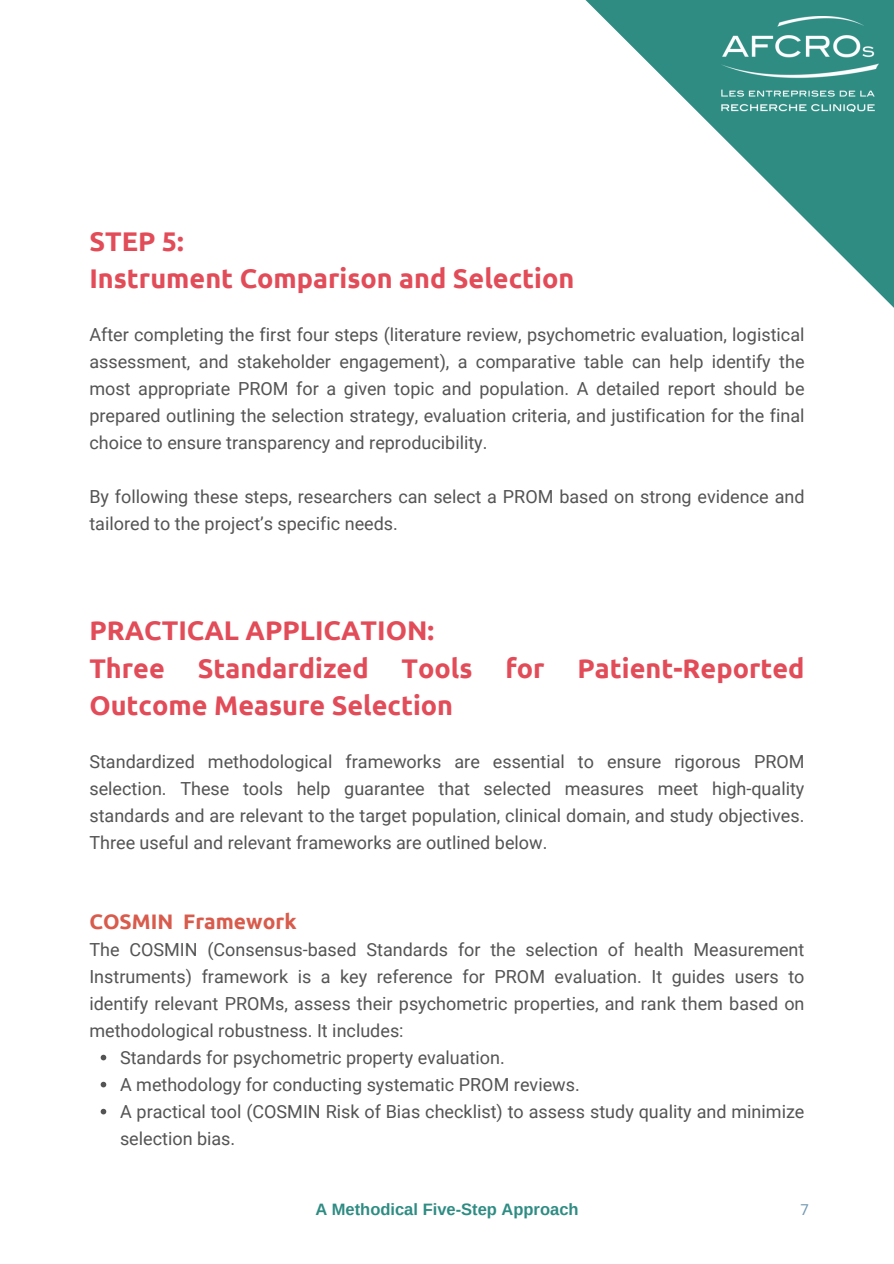
<style>
.page{position:relative;width:894px;height:1264px;background:#fff}
.page>*{position:absolute;margin:0;border:0;box-sizing:border-box;transform-origin:0 0}
.t1{font:700 27px/37.2px "Ubuntu";color:#e24c58}
.t2{font:700 21px "Ubuntu";color:#d85b4c}
.t3{font:18px/27px "Roboto";color:#545454;text-align:justify}
.t4{font:700 16.5px "Arimo";color:#2e8c83}
.t5{font:15px "Roboto";color:#7098b3}
</style>
<div class="page">
<svg style="left:585px;top:0;width:308px;height:307px"></svg>
<svg style="left:101px;top:1054px;width:5px;height:6px"></svg>
<svg style="left:101px;top:1081px;width:5px;height:6px"></svg>
<svg style="left:101px;top:1108px;width:5px;height:6px"></svg>
<p class="t1" style="left:89px;top:222px;width:486px">STEP 5:<br>Instrument Comparison and Selection</p>
<h1 class="t3" style="left:89px;top:321px;width:716px">After completing the first four steps (literature review, psychometric evaluation, logistical assessment, and stakeholder engagement), a comparative table can help identify the most appropriate PROM for a given topic and population. A detailed report should be prepared outlining the selection strategy, evaluation criteria, and justification for the final choice to ensure transparency and reproducibility.</h1>
<p class="t3" style="left:89px;top:483px;width:716px">By following these steps, researchers can select a PROM based on strong evidence and tailored to the project’s specific needs.</p>
<p class="t1" style="left:89px;top:611px;width:346px">PRACTICAL APPLICATION:</p>
<h1 class="t1" style="left:89px;top:649px;width:716px">Three Standardized Tools for Patient-Reported<br>Outcome Measure Selection</h1>
<p class="t3" style="left:89px;top:748px;width:716px">Standardized methodological frameworks are essential to ensure rigorous PROM selection. These tools help guarantee that selected measures meet high-quality standards and are relevant to the target population, clinical domain, and study objectives.<br>Three useful and relevant frameworks are outlined below.</p>
<p class="t2" style="left:89px;top:909px;width:208px">COSMIN Framework</p>
<p class="t3" style="left:89px;top:936px;width:716px">The COSMIN (Consensus-based Standards for the selection of health Measurement Instruments) framework is a key reference for PROM evaluation. It guides users to identify relevant PROMs, assess their psychometric properties, and rank them based on methodological robustness. It includes:</p>
<p class="t3" style="left:120px;top:1044px;width:386px">Standards for psychometric property evaluation.</p>
<p class="t3" style="left:120px;top:1071px;width:461px">A methodology for conducting systematic PROM reviews.</p>
<p class="t3" style="left:120px;top:1098px;width:685px">A practical tool (COSMIN Risk of Bias checklist) to assess study quality and minimize selection bias.</p>
<p class="t4" style="left:315px;top:1200px;width:265px">A Methodical Five-Step Approach</p>
<p class="t5" style="left:800px;top:1201px;width:10px">7</p>
</div>
